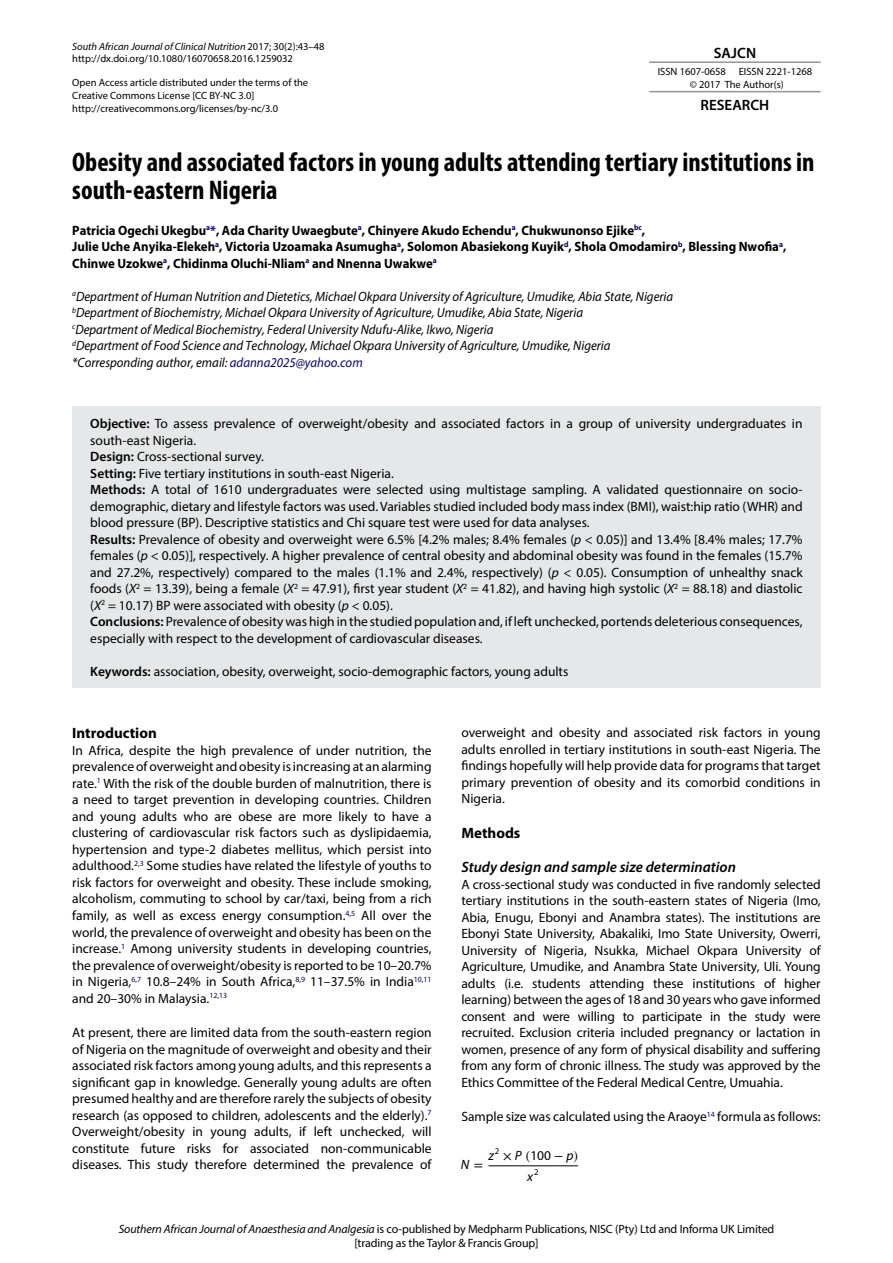
<style>
.page{position:relative;width:893px;height:1263px;background:#fff}
.page>*{position:absolute;margin:0;border:0;box-sizing:border-box;transform-origin:0 0}
.t1{font:700 condensed 27px/28.5px "Myriad Pro";color:#000}
.t2{font:italic 600 15px "Myriad Pro";color:#000}
.t3{font:700 15px "Myriad Pro";color:#000}
.t4{font:600 15px "Myriad Pro";color:#000}
.t5{font:13.5px/16.5px "Myriad Pro";color:#000;text-align:justify}
.t6{font:italic 13.5px/16.5px "Myriad Pro";color:#000;scale:.95 1}
.t7{font:700 13.5px/16.5px "Myriad Pro";color:#000;scale:.95 1}
.t8{font:13.5px "STIX Math";color:#000}
.t9{font:italic 13.5px "Myriad Pro";color:#000}
.t10{font:12px/14.4px "Myriad Pro";letter-spacing:-.01em;color:#000;text-align:center}
.t11{font:10.5px/12.6px "Myriad Pro";color:#000}
.s1{font-style:italic}
.s2{color:#000080}
.s3{font-weight:600}
.s4{font-family:"STIX Math";font-style:normal}
.s5{font-family:"Myriad Pro";font-style:italic}
.s6{font-family:"Myriad Pro"}
</style>
<div class="page">
<hr style="left:649px;top:61px;width:172px;height:2px;background:#93959a">
<hr style="left:649px;top:91px;width:172px;height:1px;background:#93959a">
<div style="left:72px;top:406px;width:749px;height:282px;background:#e6e7e8"></div>
<hr style="left:488px;top:1165px;width:90px;height:1px;background:#000">
<p class="t11" style="left:72px;top:40px;width:254px"><span class="s1">South African Journal of Clinical Nutrition</span> 2017; 30(2):43–48 http://dx.doi.org/10.1080/16070658.2016.1259032</p>
<p class="t11" style="left:72px;top:76px;width:237px">Open Access article distributed under the terms of the<br>Creative Commons License [CC BY-NC 3.0] http://creativecommons.org/licenses/by-nc/3.0</p>
<h1 class="t1" style="left:72px;top:147px;width:744px">Obesity and associated factors in young adults attending tertiary institutions in south-eastern Nigeria</h1>
<p class="t7" style="left:72px;top:221px;width:753px">Patricia Ogechi Ukegbu<sup>a</sup><span class="s2">*</span>, Ada Charity Uwaegbute<sup>a</sup>, Chinyere Akudo Echendu<sup>a</sup>, Chukwunonso Ejike<sup>bc</sup>,<br>Julie Uche Anyika-Elekeh<sup>a</sup>, Victoria Uzoamaka Asumugha<sup>a</sup>, Solomon Abasiekong Kuyik<sup>d</sup>, Shola Omodamiro<sup>b</sup>, Blessing Nwofia<sup>a</sup>,<br>Chinwe Uzokwe<sup>a</sup>, Chidinma Oluchi-Nliam<sup>a</sup> and Nnenna Uwakwe<sup>a</sup></p>
<p class="t6" style="left:72px;top:288px;width:634px"><sup>a</sup>Department of Human Nutrition and Dietetics, Michael Okpara University of Agriculture, Umudike, Abia State, Nigeria <sup>b</sup>Department of Biochemistry, Michael Okpara University of Agriculture, Umudike, Abia State, Nigeria<br><sup>c</sup>Department of Medical Biochemistry, Federal University Ndufu-Alike, Ikwo, Nigeria<br><sup>d</sup>Department of Food Science and Technology, Michael Okpara University of Agriculture, Umudike, Nigeria *Corresponding author, email: <span class="s2">adanna2025@yahoo.com</span></p>
<p class="t4" style="left:714px;top:43px;width:44px">SAJCN</p>
<p class="t11" style="left:658px;top:65px;width:156px;text-align:center">ISSN 1607-0658 EISSN 2221-1268 © 2017 The Author(s)</p>
<p class="t4" style="left:701px;top:95px;width:70px">RESEARCH</p>
<p class="t5" style="left:90px;top:415px;width:714px;text-align:left"><span class="s3">Objective:</span> To assess prevalence of overweight/obesity and associated factors in a group of university undergraduates in south-east Nigeria.<br><span class="s3">Design:</span> Cross-sectional survey.<br><span class="s3">Setting:</span> Five tertiary institutions in south-east Nigeria.<br><span class="s3">Methods:</span> A total of 1610 undergraduates were selected using multistage sampling. A validated questionnaire on socio&shy;demographic, dietary and lifestyle factors was used. Variables studied included body mass index (BMI), waist:hip ratio (WHR) and blood pressure (BP). Descriptive statistics and Chi square test were used for data analyses.<br><span class="s3">Results:</span> Prevalence of obesity and overweight were 6.5% [4.2% males; 8.4% females (<span class="s1">p</span> &lt; 0.05)] and 13.4% [8.4% males; 17.7% females (<span class="s1">p</span> &lt; 0.05)], respectively. A higher prevalence of central obesity and abdominal obesity was found in the females (15.7% and 27.2%, respectively) compared to the males (1.1% and 2.4%, respectively) (<span class="s1">p</span> &lt; 0.05). Consumption of unhealthy snack foods (<span class="s1">X</span><sup>2</sup> = 13.39), being a female (<span class="s1">X</span><sup>2</sup> = 47.91), first year student (<span class="s1">X</span><sup>2</sup> = 41.82), and having high systolic (<span class="s1">X</span><sup>2</sup> = 88.18) and diastolic (<span class="s1">X</span><sup>2</sup> = 10.17) BP were associated with obesity (<span class="s1">p</span> &lt; 0.05).<br><span class="s3">Conclusions:</span> Prevalence of obesity was high in the studied population and, if left unchecked, portends deleterious consequences, especially with respect to the development of cardiovascular diseases.</p>
<p class="t5" style="left:90px;top:663px;width:480px"><span class="s3">Keywords:</span> association, obesity, overweight, socio-demographic factors, young adults</p>
<p class="t3" style="left:72px;top:724px;width:86px">Introduction</p>
<p class="t5" style="left:72px;top:742px;width:361px">In Africa, despite the high prevalence of under nutrition, the prevalence of overweight and obesity is increasing at an alarming rate.<sup>1</sup> With the risk of the double burden of malnutrition, there is a need to target prevention in developing countries. Children and young adults who are obese are more likely to have a clustering of cardiovascular risk factors such as dyslipidaemia, hypertension and type-2 diabetes mellitus, which persist into adulthood.<sup>2</sup><sup>,</sup><sup>3</sup> Some studies have related the lifestyle of youths to risk factors for overweight and obesity. These include smoking, alcoholism, commuting to school by car/taxi, being from a rich family, as well as excess energy consumption.<sup>4</sup><sup>,</sup><sup>5</sup> All over the world, the prevalence of overweight and obesity has been on the increase.<sup>1</sup> Among university students in developing countries, the prevalence of overweight/obesity is reported to be 10–20.7% in Nigeria,<sup>6</sup><sup>,</sup><sup>7</sup> 10.8–24% in South Africa,<sup>8</sup><sup>,</sup><sup>9</sup> 11–37.5% in India<sup>10</sup><sup>,</sup><sup>11 </sup>and 20–30% in Malaysia.<sup>12</sup><sup>,</sup><sup>13</sup></p>
<p class="t5" style="left:72px;top:1024px;width:361px">At present, there are limited data from the south-eastern region of Nigeria on the magnitude of overweight and obesity and their associated risk factors among young adults, and this represents a significant gap in knowledge. Generally young adults are often presumed healthy and are therefore rarely the subjects of obesity research (as opposed to children, adolescents and the elderly).<sup>7<br></sup>Overweight/obesity in young adults, if left unchecked, will constitute future risks for associated non-communicable diseases. This study therefore determined the prevalence of</p>
<p class="t5" style="left:461px;top:724px;width:361px">overweight and obesity and associated risk factors in young adults enrolled in tertiary institutions in south-east Nigeria. The findings hopefully will help provide data for programs that target primary prevention of obesity and its comorbid conditions in Nigeria.</p>
<p class="t3" style="left:461px;top:823px;width:61px">Methods</p>
<p class="t2" style="left:461px;top:858px;width:276px">Study design and sample size determination</p>
<p class="t5" style="left:461px;top:876px;width:361px">A cross-sectional study was conducted in five randomly selected tertiary institutions in the south-eastern states of Nigeria (Imo, Abia, Enugu, Ebonyi and Anambra states). The institutions are Ebonyi State University, Abakaliki, Imo State University, Owerri, University of Nigeria, Nsukka, Michael Okpara University of Agriculture, Umudike, and Anambra State University, Uli. Young adults (i.e. students attending these institutions of higher learning) between the ages of 18 and 30 years who gave informed consent and were willing to participate in the study were recruited. Exclusion criteria included pregnancy or lactation in women, presence of any form of physical disability and suffering from any form of chronic illness. The study was approved by the Ethics Committee of the Federal Medical Centre, Umuahia.</p>
<p class="t5" style="left:461px;top:1108px;width:361px">Sample size was calculated using the Araoye<sup>14</sup> formula as follows:</p>
<p class="t9" style="left:461px;top:1160px;width:24px">N <span class="s4">=</span></p>
<p class="t8" style="left:488px;top:1151px;width:91px"><span class="s5">z</span><sup>2</sup> ×<span class="s5">P</span> (<span class="s6">100</span>−<span class="s5">p</span>)</p>
<p class="t9" style="left:527px;top:1171px;width:13px">x<sup>2</sup></p>
<p class="t10" style="left:119px;top:1222px;width:657px"><span class="s1">Southern African Journal of Anaesthesia and Analgesia</span> is co-published by Medpharm Publications, NISC (Pty) Ltd and Informa UK Limited [trading as the Taylor &amp; Francis Group]</p>
</div>
